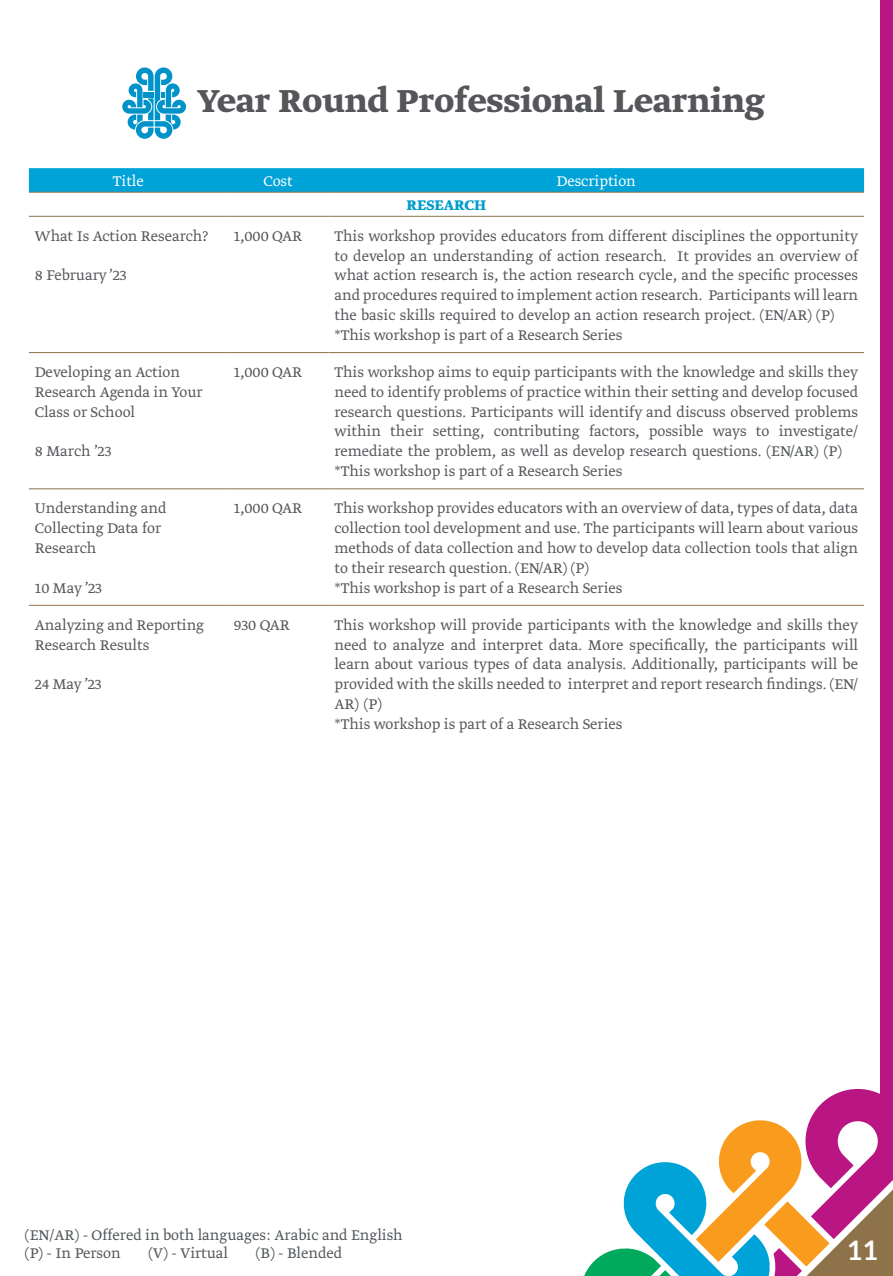
<style>
.page{position:relative;width:893px;height:1276px;background:#fff}
.page>*{position:absolute;margin:0;border:0;box-sizing:border-box;transform-origin:0 0}
.t1{font:700 37.5px "Greta Arabic";color:#54565a}
.t2{font:700 27px "Lato";color:#fff}
.t3{font:300 16.5px/19.8px "Greta Arabic";color:#54565a}
.t4{font:300 16.5px/18px "Greta Arabic";color:#515559}
.t5{font:300 16.5px "Greta Arabic";color:#fff}
.t6{font:700 16.5px "Greta Arabic";color:#009ec8}
.s1{color:#515559}
</style>
<div class="page">
<svg style="left:584px;top:1089px;width:309px;height:187px"></svg>
<div style="left:880px;top:0;width:13px;height:1115px;background:#b91583"></div>
<svg style="left:29px;top:168px;width:835px;height:24px;background:#03a2d6"></svg>
<hr style="left:29px;top:192px;width:199px;height:1px;background:#8e734a">
<hr style="left:228px;top:192px;width:100px;height:1px;background:#8e734a">
<hr style="left:328px;top:192px;width:536px;height:1px;background:#8e734a">
<hr style="left:29px;top:216px;width:199px;height:1px;background:#8e734a">
<hr style="left:228px;top:216px;width:100px;height:1px;background:#8e734a">
<hr style="left:328px;top:216px;width:536px;height:1px;background:#8e734a">
<hr style="left:228px;top:352px;width:100px;height:1px;background:#8e734a">
<hr style="left:228px;top:488px;width:100px;height:1px;background:#8e734a">
<hr style="left:29px;top:605px;width:199px;height:1px;background:#8e734a">
<hr style="left:328px;top:605px;width:536px;height:1px;background:#8e734a">
<hr style="left:29px;top:352px;width:199px;height:1px;background:#8e734a">
<hr style="left:328px;top:352px;width:536px;height:1px;background:#8e734a">
<hr style="left:29px;top:488px;width:199px;height:1px;background:#8e734a">
<hr style="left:328px;top:488px;width:536px;height:1px;background:#8e734a">
<hr style="left:228px;top:605px;width:100px;height:1px;background:#8e734a">
<svg style="left:122px;top:67px;width:64px;height:72px"></svg>
<h1 class="t1" style="left:197px;top:77px;width:569px">Year Round Professional Learning</h1>
<p class="t5" style="left:113px;top:170px;width:32px">Title</p>
<p class="t5" style="left:263px;top:170px;width:31px">Cost</p>
<p class="t5" style="left:557px;top:170px;width:81px">Description</p>
<p class="t6" style="left:407px;top:195px;width:81px">RESEARCH</p>
<p class="t3" style="left:35px;top:225px;width:175px">What Is Action Research?</p>
<p class="t3" style="left:35px;top:265px;width:93px">8 February ’23</p>
<p class="t3" style="left:234px;top:225px;width:70px">1,000 QAR</p>
<p class="t3" style="left:334px;top:225px;width:525px">This workshop provides educators from different disciplines the opportunity to develop an understanding of action research. It provides an overview of what action research is, the action research cycle, and the specific processes and procedures required to implement action research. Participants will learn the basic skills required to develop an action research project. <span class="s1">(EN/AR) (P) </span>*This workshop is part of a Research Series</p>
<p class="t3" style="left:35px;top:361px;width:169px">Developing an Action<br>Research Agenda in Your<br>Class or School</p>
<p class="t3" style="left:35px;top:441px;width:78px">8 March ’23</p>
<p class="t3" style="left:35px;top:498px;width:133px">Understanding and<br>Collecting Data for<br>Research</p>
<p class="t3" style="left:35px;top:577px;width:69px">10 May ’23</p>
<p class="t3" style="left:35px;top:614px;width:171px">Analyzing and Reporting<br>Research Results</p>
<p class="t3" style="left:35px;top:673px;width:68px">24 May ’23</p>
<p class="t3" style="left:234px;top:361px;width:70px">1,000 QAR</p>
<p class="t3" style="left:334px;top:361px;width:525px">This workshop aims to equip participants with the knowledge and skills they need to identify problems of practice within their setting and develop focused research questions. Participants will identify and discuss observed problems within their setting, contributing factors, possible ways to investigate/ remediate the problem, as well as develop research questions. <span class="s1">(EN/AR) (P) </span>*This workshop is part of a Research Series</p>
<p class="t3" style="left:234px;top:498px;width:70px">1,000 QAR</p>
<p class="t3" style="left:334px;top:498px;width:525px">This workshop provides educators with an overview of data, types of data, data collection tool development and use. The participants will learn about various methods of data collection and how to develop data collection tools that align to their research question. <span class="s1">(EN/AR) (P)<br></span>*This workshop is part of a Research Series</p>
<p class="t3" style="left:234px;top:614px;width:57px">930 QAR</p>
<p class="t3" style="left:334px;top:614px;width:525px;text-align:justify">This workshop will provide participants with the knowledge and skills they need to analyze and interpret data. More specifically, the participants will learn about various types of data analysis. Additionally, participants will be provided with the skills needed to interpret and report research findings. <span class="s1">(EN/ AR) (P)</span></p>
<p class="t3" style="left:334px;top:713px;width:289px">*This workshop is part of a Research Series</p>
<p class="t4" style="left:25px;top:1225px;width:379px">(EN/AR) - Offered in both languages: Arabic and English (P) - In Person</p>
<p class="t4" style="left:148px;top:1243px;width:81px">(V) - Virtual</p>
<p class="t4" style="left:256px;top:1243px;width:88px">(B) - Blended</p>
<h2 class="t2" style="left:847px;top:1230px;width:33px">11</h2>
</div>
